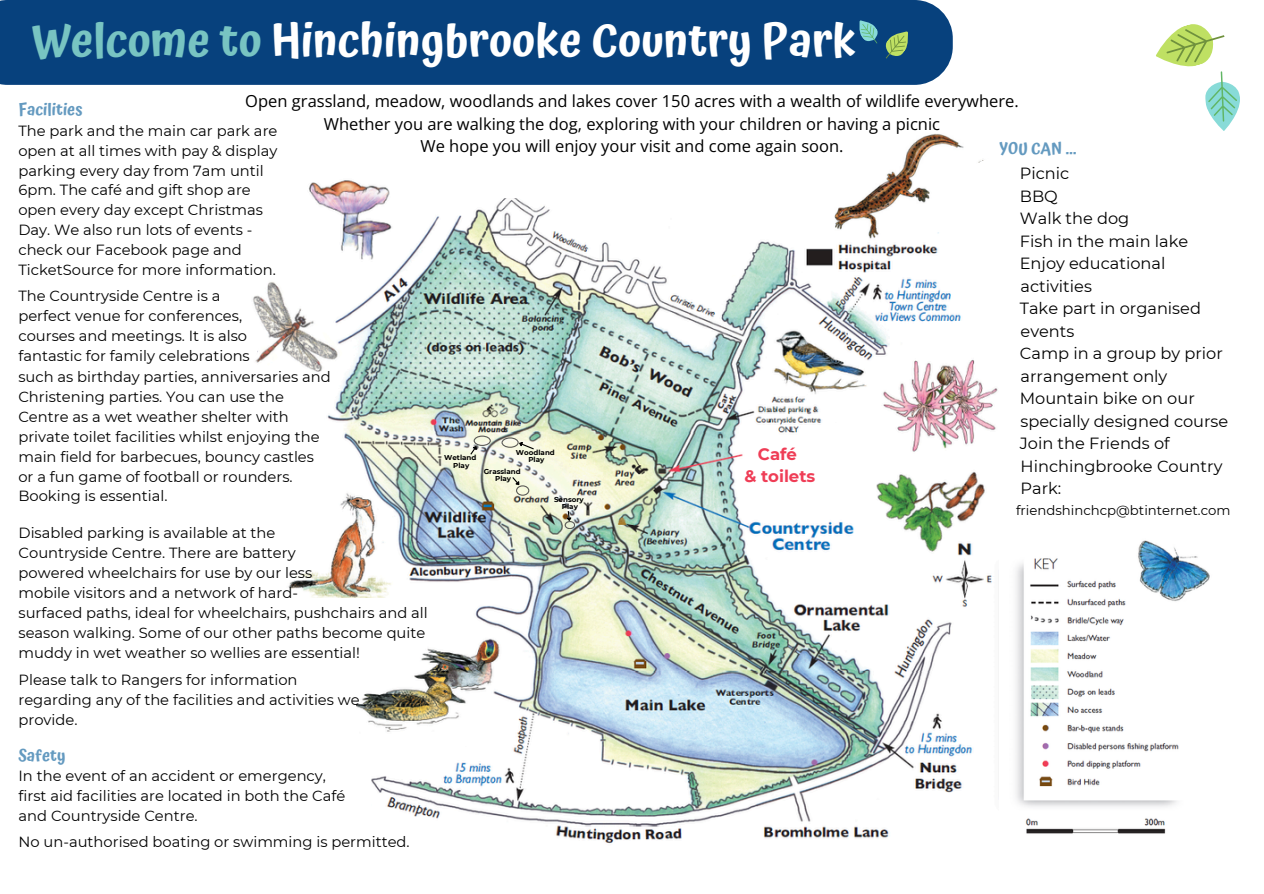
<style>
.page{position:relative;width:1264px;height:894px;background:#fff}
.page>*{position:absolute;margin:0;border:0;box-sizing:border-box;transform-origin:0 0}
.t1{font:45.45px "Atma Semi Bold 2";color:#fff}
.t2{font:16.5px/22.5px "Open Sans Regular 2";color:#000;text-align:center}
.t3{font:16.5px/22.5px "Montserrat Bold 2";color:#ef3d56;text-align:center}
.t4{font:16.2px/22.5px "Montserrat";color:#000}
.t5{font:16.2px/24.8px "Atma Semi Bold 2";color:#649ac0}
.t6{font:14.7px/19.8px "Montserrat";color:#000}
.t7{font:13.2px "Montserrat";color:#000}
.t8{font:7.05px "Montserrat Bold 2";color:#000}
.s1{color:#78c4c2}
.s2{font-family:"Montserrat";color:#000}
</style>
<div class="page">
<img style="left:253px;top:180px;width:745px;height:664px">
<div style="left:404px;top:155px;width:495px;height:43px;background:#fff"></div>
<svg style="left:966px;top:160px;width:32px;height:74px"></svg>
<div style="left:236px;top:226px;width:100px;height:53px;background:#fff"></div>
<div style="left:220px;top:376px;width:103px;height:150px;background:#fff"></div>
<div style="left:251px;top:551px;width:35px;height:125px;background:#fff"></div>
<div style="left:270px;top:598px;width:124px;height:78px;background:#fff"></div>
<div style="left:236px;top:680px;width:120px;height:42px;background:#fff"></div>
<div style="left:251px;top:759px;width:120px;height:89px;background:#fff"></div>
<img style="left:1016px;top:540px;width:194px;height:294px">
<svg style="left:501px;top:437px;width:34px;height:13px"></svg>
<svg style="left:511px;top:475px;width:18px;height:20px"></svg>
<svg style="left:469px;top:435px;width:21px;height:20px"></svg>
<svg style="left:564px;top:509px;width:11px;height:19px"></svg>
<svg style="left:253px;top:344px;width:6px;height:16px"></svg>
<img style="left:833px;top:133px;width:133px;height:107px">
<div style="left:0;top:0;width:952px;height:85px;background:#07417d"></div>
<svg style="left:853px;top:15px;width:62px;height:49px;background:#28617f"></svg>
<svg style="left:1156px;top:24px;width:84px;height:107px"></svg>
<div style="left:763px;top:440px;width:87px;height:78px;background:#fff"></div>
<h2 class="t1" style="left:32px;top:13px;width:826px"><span class="s1">Welcome to</span> Hinchingbrooke Country Park</h2>
<h4 class="t2" style="left:245px;top:89px;width:775px">Open grassland, meadow, woodlands and lakes cover 150 acres with a wealth of wildlife everywhere.<br>Whether you are walking the dog, exploring with your children or having a picnic<br>We hope you will enjoy your visit and come again soon.</h4>
<p class="t5" style="left:19px;top:96px;width:66px">Facilities</p>
<p class="t6" style="left:18px;top:120px;width:260px">The park and the main car park are open at all times with pay &amp; display parking every day from 7am until<br>6pm. The café and gift shop are open every day except Christmas<br>Day. We also run lots of events - check our Facebook page and<br>TicketSource for more information.</p>
<p class="t6" style="left:18px;top:286px;width:233px">The Countryside Centre is a perfect venue for conferences, courses and meetings. It is also fantastic for family celebrations</p>
<h4 class="t5" style="left:1019px;top:136px;width:58px;text-indent:-20px">YOU CAN ...<br><span class="s2">Picnic</span></h4>
<h4 class="t4" style="left:1019px;top:184px;width:210px">BBQ<br>Walk the dog<br>Fish in the main lake<br>Enjoy educational activities<br>Take part in organised events<br>Camp in a group by prior arrangement only<br>Mountain bike on our specially designed course<br>Join the Friends of<br>Hinchingbrooke Country<br>Park:</h4>
<p class="t6" style="left:18px;top:367px;width:314px">such as birthday parties, anniversaries and Christening parties. You can use the Centre as a wet weather shelter with private toilet facilities whilst enjoying the main field for barbecues, bouncy castles or a fun game of football or rounders.<br>Booking is essential.</p>
<p class="t6" style="left:19px;top:522px;width:295px">Disabled parking is available at the<br>Countryside Centre. There are battery powered wheelchairs for use by our less</p>
<p class="t6" style="left:19px;top:582px;width:281px">mobile visitors and a network of hard-</p>
<h2 class="t3" style="left:744px;top:442px;width:72px">Café<br>&amp; toilets</h2>
<p class="t8" style="left:516px;top:448px;width:40px">Woodland</p>
<p class="t8" style="left:528px;top:455px;width:17px">Play</p>
<h1 class="t8" style="left:484px;top:466px;width:38px">Grassland</h1>
<p class="t8" style="left:495px;top:474px;width:17px">Play</p>
<p class="t8" style="left:554px;top:494px;width:31px">Sensory</p>
<h3 class="t8" style="left:562px;top:502px;width:17px">Play</h3>
<p class="t8" style="left:444px;top:453px;width:34px">Wetland</p>
<h3 class="t8" style="left:453px;top:461px;width:17px">Play</h3>
<p class="t7" style="left:1016px;top:501px;width:216px">friendshinchcp@btinternet.com</p>
<p class="t6" style="left:19px;top:602px;width:411px">surfaced paths, ideal for wheelchairs, pushchairs and all season walking. Some of our other paths become quite muddy in wet weather so wellies are essential!</p>
<p class="t6" style="left:19px;top:669px;width:343px">Please talk to Rangers for information regarding any of the facilities and activities we provide.</p>
<p class="t5" style="left:18px;top:743px;width:49px">Safety</p>
<p class="t6" style="left:19px;top:765px;width:328px">In the event of an accident or emergency, first aid facilities are located in both the Café and Countryside Centre.</p>
<p class="t6" style="left:19px;top:831px;width:392px">No un-authorised boating or swimming is permitted.</p>
</div>
